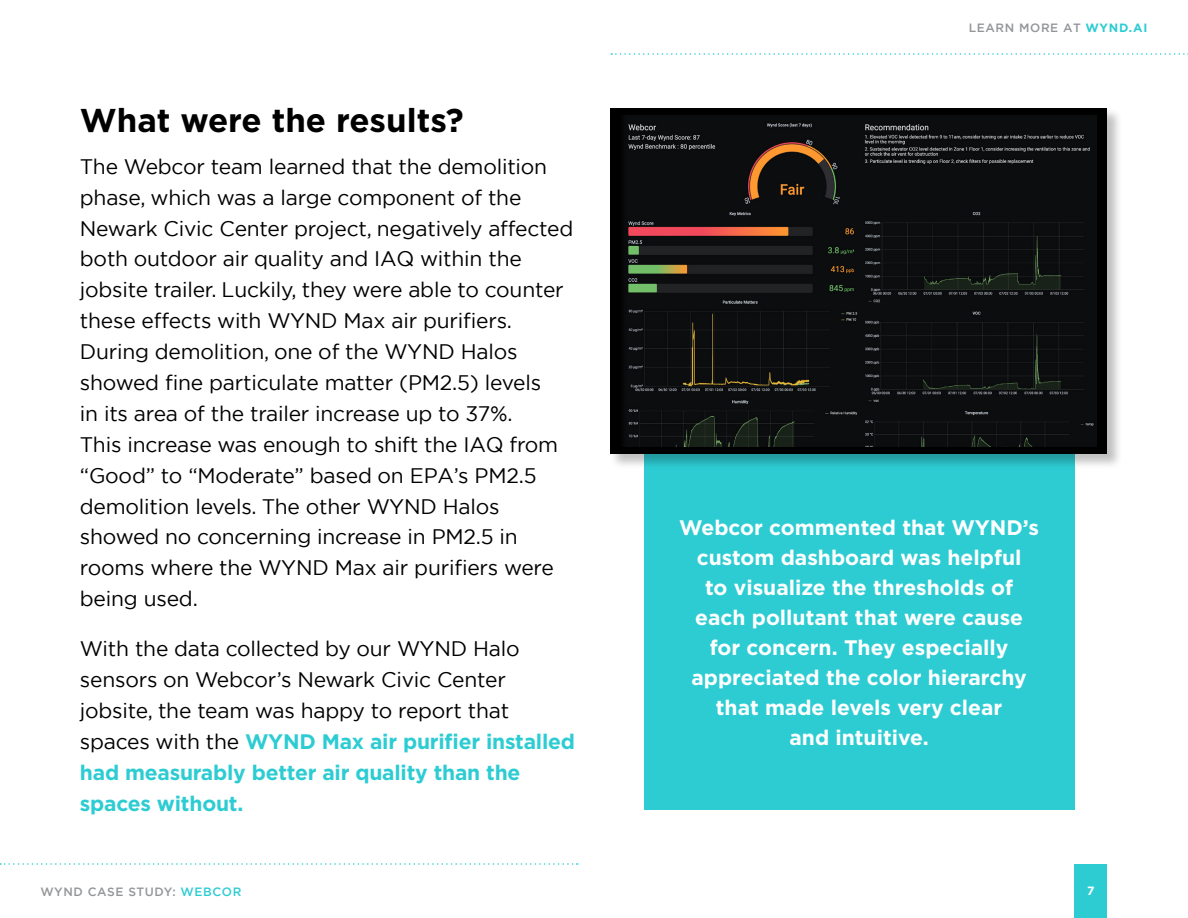
<style>
.page{position:relative;width:1188px;height:918px;background:#fff}
.page>*{position:absolute;margin:0;border:0;box-sizing:border-box;transform-origin:0 0}
.t1{font:700 33px "Gotham Pro";color:#000}
.t2{font:21px/30.9px "Gotham";letter-spacing:-.01em;color:#000}
.t3{font:700 21px/30px "Gotham Pro";color:#fff;text-align:center}
.t4{font:700 21px/30.9px "Gotham Pro";letter-spacing:-.01em;color:#2dccd3}
.t5{font:500 12px "Gotham";letter-spacing:.05em;color:#939598}
.t6{font:700 12px "Gotham Pro";color:#fff}
.s1{font-family:"Gotham";font-weight:400;color:#000}
.s2{color:#2dccd3}
.s3{font-family:"Gotham Pro";font-weight:700;color:#2dccd3}
</style>
<div class="page">
<div style="left:1075px;top:864px;width:32px;height:54px;background:#2dccd3"></div>
<svg style="left:0;top:863px;width:578px;height:2px"></svg>
<svg style="left:611px;top:53px;width:577px;height:2px"></svg>
<div style="left:644px;top:454px;width:431px;height:356px;background:#2dccd3"></div>
<div style="left:609px;top:108px;width:514px;height:362px;background:#000;opacity:.25"></div>
<div style="left:610px;top:108px;width:497px;height:346px;background:#000"></div>
<img style="left:624px;top:116px;width:472px;height:330px">
<h1 class="t1" style="left:80px;top:101px;width:385px">What were the results?</h1>
<p class="t2" style="left:80px;top:150px;width:495px">The Webcor team learned that the demolition phase, which was a large component of the Newark Civic Center project, negatively affected both outdoor air quality and IAQ within the jobsite trailer. Luckily, they were able to counter these effects with WYND Max air purifiers.<br>During demolition, one of the WYND Halos showed fine particulate matter (PM2.5) levels<br>in its area of the trailer increase up to 37%.<br>This increase was enough to shift the IAQ from “Good” to “Moderate” based on EPA’s PM2.5 demolition levels. The other WYND Halos showed no concerning increase in PM2.5 in rooms where the WYND Max air purifiers were being used.</p>
<p class="t2" style="left:80px;top:633px;width:441px">With the data collected by our WYND Halo sensors on Webcor’s Newark Civic Center jobsite, the team was happy to report that</p>
<p class="t4" style="left:80px;top:725px;width:497px"><span class="s1">spaces with the</span> WYND Max air purifier installed had measurably better air quality than the spaces without.</p>
<p class="t5" style="left:40px;top:884px;width:202px">WYND CASE STUDY: <span class="s2">WEBCOR</span></p>
<p class="t5" style="left:969px;top:20px;width:180px">LEARN MORE AT <span class="s3">WYND.AI</span></p>
<p class="t3" style="left:679px;top:512px;width:361px">Webcor commented that WYND’s custom dashboard was helpful<br>to visualize the thresholds of each pollutant that were cause for concern. They especially appreciated the color hierarchy that made levels very clear<br>and intuitive.</p>
<p class="t6" style="left:1087px;top:884px;width:9px">7</p>
</div>
